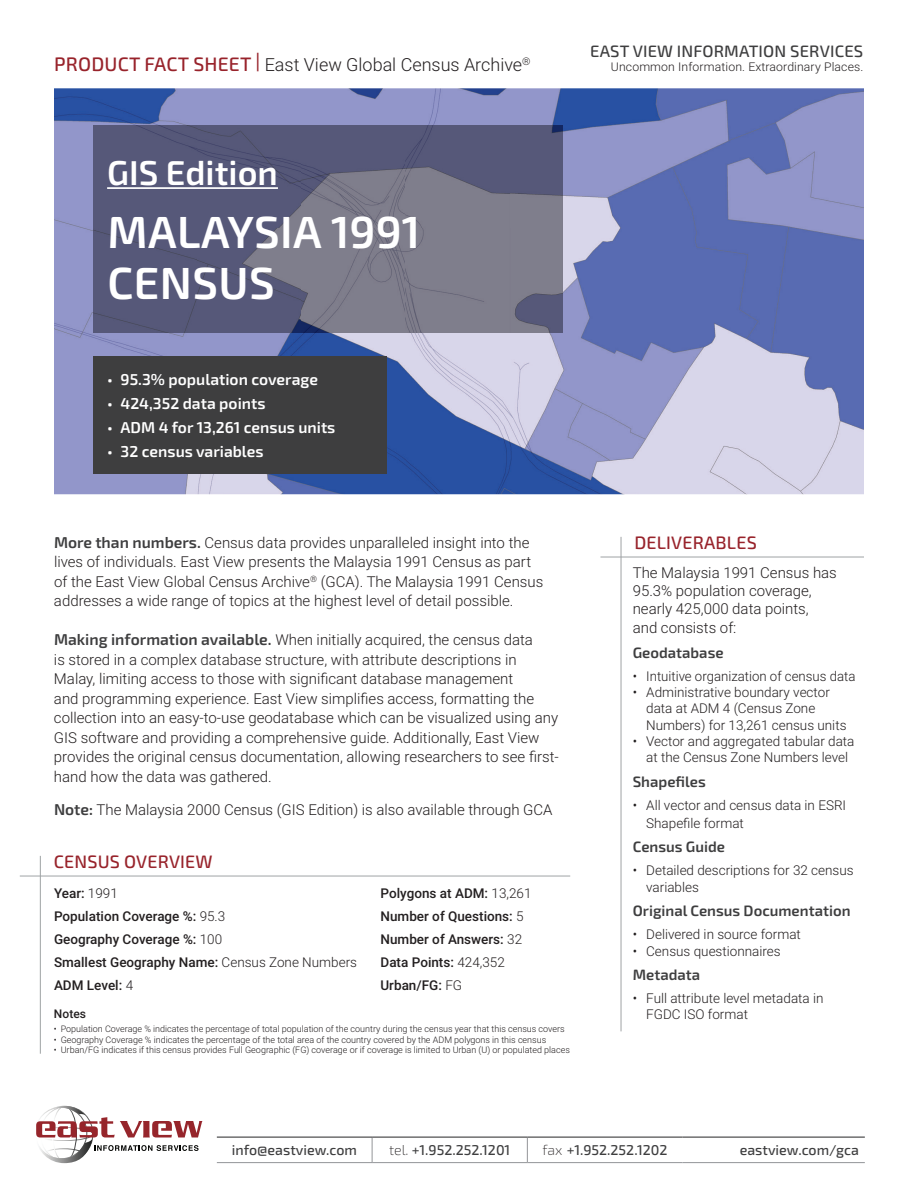
<style>
.page{position:relative;width:918px;height:1188px;background:#fff}
.page>*{position:absolute;margin:0;border:0;box-sizing:border-box;transform-origin:0 0}
.t1{font:600 45px/51px "Exo 2.0";letter-spacing:.01em;color:#fff}
.t2{font:600 34.5px "Exo 2.0";color:#fff}
.t3{font:300 18px "Roboto";color:#231f20}
.t4{font:500 18px "Exo 2.0";letter-spacing:.01em;color:#98232b}
.t5{font:500 16.5px "Exo 2.0";letter-spacing:.01em;color:#3e3e3f}
.t6{font:600 15.75px "Exo 2.0";color:#fff}
.t7{font:300 15px/19.5px "Roboto";color:#231f20}
.t8{font:600 15px "Exo 2.0";color:#3e3e3f}
.t9{font:500 14.25px "Exo 2.0";color:#3e3e3f}
.t10{font:300 13.5px/16.2px "Roboto";color:#231f20}
.t11{font:500 13.5px/23px "Roboto";color:#231f20}
.t12{font:300 12px "Roboto";letter-spacing:.01em;color:#231f20}
.t13{font:500 12px "Roboto";color:#231f20}
.t14{font:300 9px "Roboto";color:#231f20}
.s1{font-family:"Exo 2.0";font-weight:500;font-size:19.5px;color:#98232b}
.s2{font-family:"Exo 2.0";font-weight:600;font-size:15.75px;color:#3e3e3f}
.s3{font-weight:300}
.s4{font-weight:200;color:#231f20}
</style>
<div class="page">
<img style="left:54px;top:88px;width:810px;height:406px">
<hr style="left:621px;top:537px;width:1px;height:494px;background:#9fa3a5">
<hr style="left:600px;top:557px;width:264px;height:1px;background:#9fa3a5">
<hr style="left:40px;top:856px;width:1px;height:198px;background:#9fa3a5">
<hr style="left:20px;top:876px;width:550px;height:1px;background:#9fa3a5">
<div style="left:94px;top:356px;width:293px;height:118px;background:#3e3e3f"></div>
<img style="left:94px;top:126px;width:468px;height:206px">
<svg style="left:372px;top:1138px;width:1px;height:24px"></svg>
<svg style="left:527px;top:1138px;width:1px;height:24px"></svg>
<hr style="left:217px;top:1162px;width:155px;height:1px;background:#939598">
<hr style="left:372px;top:1162px;width:155px;height:1px;background:#939598">
<hr style="left:527px;top:1162px;width:156px;height:1px;background:#939598">
<hr style="left:683px;top:1162px;width:182px;height:1px;background:#939598">
<hr style="left:217px;top:1137px;width:155px;height:1px;background:#3e3e3f">
<hr style="left:372px;top:1137px;width:155px;height:1px;background:#3e3e3f">
<hr style="left:527px;top:1137px;width:156px;height:1px;background:#3e3e3f">
<hr style="left:683px;top:1137px;width:182px;height:1px;background:#3e3e3f">
<svg style="left:36px;top:1106px;width:167px;height:57px"></svg>
<hr style="left:107px;top:187px;width:171px;height:2px;background:#fff">
<p class="t3" style="left:54px;top:52px;width:478px"><span class="s1">PRODUCT FACT SHEET </span><sup>|</sup> East View Global Census Archive<sup>®</sup></p>
<p class="t5" style="left:590px;top:42px;width:275px">EAST VIEW INFORMATION SERVICES</p>
<p class="t12" style="left:611px;top:59px;width:254px">Uncommon Information. Extraordinary Places.</p>
<h2 class="t2" style="left:107px;top:152px;width:172px">GIS Edition</h2>
<h1 class="t1" style="left:107px;top:207px;width:315px">MALAYSIA 1991<br>CENSUS</h1>
<p class="t6" style="left:107px;top:370px;width:212px">• 95.3% population coverage</p>
<p class="t6" style="left:107px;top:394px;width:160px">• 424,352 data points</p>
<p class="t6" style="left:107px;top:418px;width:230px">• ADM 4 for 13,261 census units</p>
<p class="t6" style="left:107px;top:442px;width:158px">• 32 census variables</p>
<p class="t7" style="left:54px;top:532px;width:491px"><span class="s2">More than numbers.</span> Census data provides unparalleled insight into the lives of individuals. East View presents the Malaysia 1991 Census as part of the East View Global Census Archive<sup>®</sup> (GCA). The Malaysia 1991 Census addresses a wide range of topics at the highest level of detail possible.</p>
<p class="t7" style="left:54px;top:630px;width:506px"><span class="s2">Making information available.</span> When initially acquired, the census data<br>is stored in a complex database structure, with attribute descriptions in Malay, limiting access to those with significant database management<br>and programming experience. East View simplifies access, formatting the collection into an easy-to-use geodatabase which can be visualized using any GIS software and providing a comprehensive guide. Additionally, East View provides the original census documentation, allowing researchers to see first&shy;hand how the data was gathered.</p>
<p class="t7" style="left:54px;top:799px;width:500px"><span class="s2">Note:</span> The Malaysia 2000 Census (GIS Edition) is also available through GCA</p>
<p class="t4" style="left:54px;top:851px;width:160px">CENSUS OVERVIEW</p>
<p class="t11" style="left:54px;top:881px;width:305px">Year: <span class="s3">1991<br></span>Population Coverage %: <span class="s3">95.3<br></span>Geography Coverage %: <span class="s3">100<br></span>Smallest Geography Name: <span class="s3">Census Zone Numbers<br></span>ADM Level: <span class="s3">4</span></p>
<p class="t11" style="left:381px;top:881px;width:153px">Polygons at ADM: <span class="s3">13,261<br></span>Number of Questions: <span class="s3">5<br></span>Number of Answers: <span class="s3">32<br></span>Data Points: <span class="s3">424,352<br></span>Urban/FG: <span class="s3">FG</span></p>
<p class="t13" style="left:54px;top:1006px;width:33px">Notes</p>
<p class="t14" style="left:54px;top:1022px;width:512px">• Population Coverage % indicates the percentage of total population of the country during the census year that this census covers</p>
<p class="t14" style="left:54px;top:1033px;width:494px">• Geography Coverage % indicates the percentage of the total area of the country covered by the ADM polygons in this census</p>
<p class="t14" style="left:54px;top:1044px;width:517px">• Urban/FG indicates if this census provides Full Geographic (FG) coverage or if coverage is limited to Urban (U) or populated places</p>
<p class="t4" style="left:634px;top:532px;width:124px">DELIVERABLES</p>
<p class="t7" style="left:633px;top:563px;width:206px;line-height:18.3px">The Malaysia 1991 Census has<br>95.3% population coverage, nearly 425,000 data points, and consists of:</p>
<p class="t8" style="left:633px;top:644px;width:92px">Geodatabase</p>
<p class="t10" style="left:633px;top:668px;width:224px">• Intuitive organization of census data</p>
<p class="t10" style="left:646px;top:684px;width:202px;text-indent:-14px">• Administrative boundary vector data at ADM 4 (Census Zone<br>Numbers) for 13,261 census units</p>
<p class="t10" style="left:633px;top:732px;width:223px;text-align:center">• Vector and aggregated tabular data at the Census Zone Numbers level</p>
<p class="t8" style="left:633px;top:773px;width:75px">Shapefiles</p>
<p class="t10" style="left:646px;top:795px;width:201px;line-height:18px;text-indent:-14px">• All vector and census data in ESRI<br>Shapefile format</p>
<p class="t8" style="left:633px;top:838px;width:94px">Census Guide</p>
<p class="t10" style="left:646px;top:862px;width:209px;text-indent:-14px">• Detailed descriptions for 32 census variables</p>
<p class="t8" style="left:633px;top:902px;width:219px">Original Census Documentation</p>
<p class="t10" style="left:633px;top:926px;width:170px">• Delivered in source format</p>
<p class="t10" style="left:633px;top:942px;width:150px">• Census questionnaires</p>
<p class="t8" style="left:633px;top:966px;width:69px">Metadata</p>
<p class="t10" style="left:646px;top:990px;width:179px;text-indent:-14px">• Full attribute level metadata in<br>FGDC ISO format</p>
<p class="t9" style="left:232px;top:1142px;width:127px">info@eastview.com</p>
<p class="t9" style="left:389px;top:1142px;width:123px"><span class="s4">tel.</span> +1.952.252.1201</p>
<p class="t9" style="left:542px;top:1142px;width:127px"><span class="s4">fax</span> +1.952.252.1202</p>
<p class="t9" style="left:740px;top:1142px;width:121px">eastview.com/gca</p>
</div>
